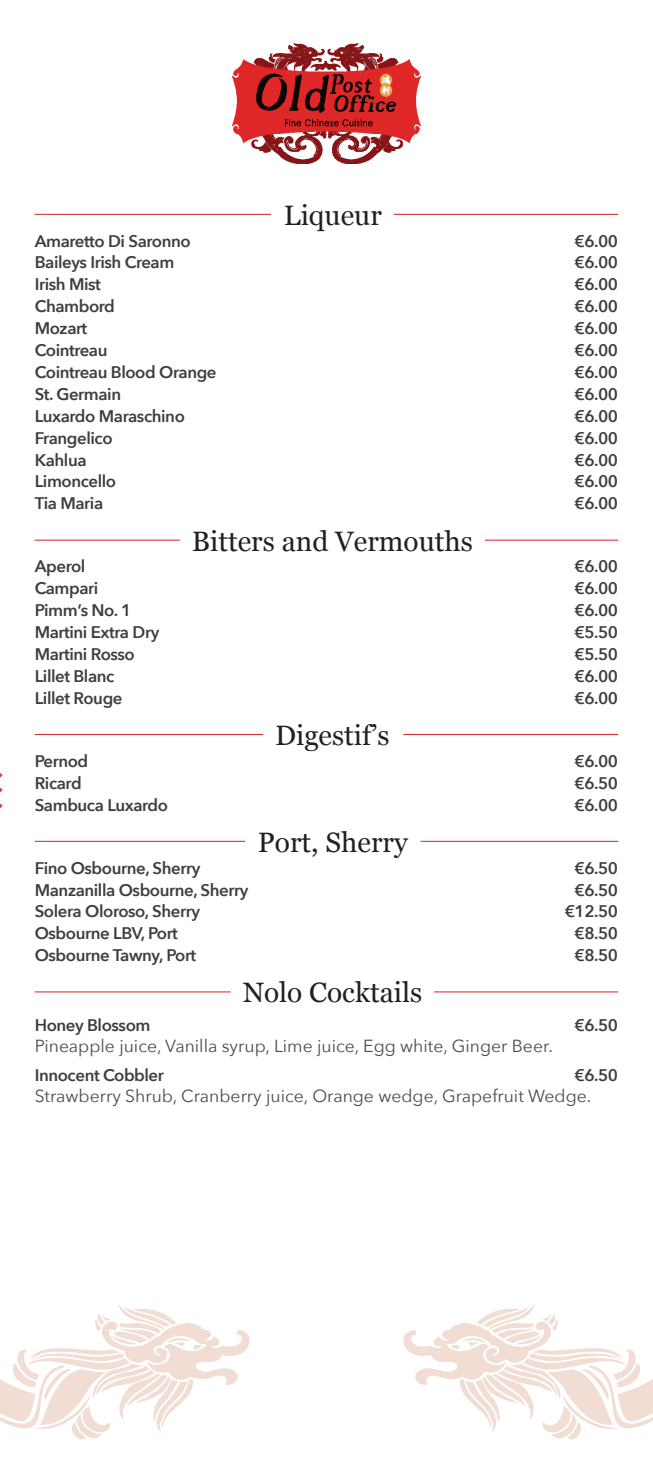
<style>
.page{position:relative;width:653px;height:1474px;background:#fff}
.page>*{position:absolute;margin:0;border:0;box-sizing:border-box;transform-origin:0 0}
.t1{font:28px "Georgia";color:#231f20}
.t2{font:17.5px "Avenir Next";color:#4b4c4d}
.t3{font:600 16.8px "Avenir Next";letter-spacing:-.025em;color:#3e3e3f}
</style>
<div class="page">
<img style="left:250px;top:43px;width:170px;height:121px">
<svg style="left:0;top:59px;width:250px;height:1381px"></svg>
<svg style="left:403px;top:1305px;width:249px;height:135px"></svg>
<hr style="left:35px;top:214px;width:583px;height:1px;background:#d1232a">
<div style="left:271px;top:206px;width:122px;height:16px;background:#fff"></div>
<hr style="left:35px;top:539px;width:583px;height:1px;background:#d1232a">
<div style="left:180px;top:532px;width:304px;height:16px;background:#fff"></div>
<hr style="left:35px;top:734px;width:583px;height:1px;background:#d1232a">
<div style="left:263px;top:726px;width:140px;height:16px;background:#fff"></div>
<hr style="left:35px;top:841px;width:583px;height:1px;background:#d1232a">
<div style="left:245px;top:833px;width:175px;height:16px;background:#fff"></div>
<hr style="left:35px;top:991px;width:583px;height:1px;background:#d1232a">
<div style="left:231px;top:983px;width:203px;height:16px;background:#fff"></div>
<h1 class="t1" style="left:284px;top:194px;width:99px">Liqueur</h1>
<p class="t3" style="left:35px;top:226px;width:157px">Amaretto Di Saronno</p>
<p class="t3" style="left:574px;top:226px;width:45px">€6.00</p>
<p class="t3" style="left:35px;top:248px;width:141px">Baileys Irish Cream</p>
<p class="t3" style="left:574px;top:248px;width:45px">€6.00</p>
<p class="t3" style="left:35px;top:270px;width:68px">Irish Mist</p>
<p class="t3" style="left:574px;top:270px;width:45px">€6.00</p>
<p class="t3" style="left:35px;top:292px;width:82px">Chambord</p>
<p class="t3" style="left:574px;top:292px;width:45px">€6.00</p>
<p class="t3" style="left:35px;top:314px;width:54px">Mozart</p>
<p class="t3" style="left:574px;top:314px;width:45px">€6.00</p>
<p class="t3" style="left:35px;top:336px;width:74px">Cointreau</p>
<p class="t3" style="left:574px;top:336px;width:45px">€6.00</p>
<p class="t3" style="left:35px;top:358px;width:183px">Cointreau Blood Orange</p>
<p class="t3" style="left:574px;top:358px;width:45px">€6.00</p>
<p class="t3" style="left:35px;top:379px;width:88px">St. Germain</p>
<p class="t3" style="left:574px;top:379px;width:45px">€6.00</p>
<p class="t3" style="left:35px;top:401px;width:152px">Luxardo Maraschino</p>
<p class="t3" style="left:574px;top:401px;width:45px">€6.00</p>
<p class="t3" style="left:35px;top:423px;width:79px">Frangelico</p>
<p class="t3" style="left:574px;top:423px;width:45px">€6.00</p>
<p class="t3" style="left:35px;top:445px;width:53px">Kahlua</p>
<p class="t3" style="left:574px;top:445px;width:45px">€6.00</p>
<p class="t3" style="left:35px;top:467px;width:83px">Limoncello</p>
<p class="t3" style="left:574px;top:467px;width:45px">€6.00</p>
<p class="t3" style="left:35px;top:489px;width:70px">Tia Maria</p>
<p class="t3" style="left:574px;top:489px;width:45px">€6.00</p>
<h1 class="t1" style="left:192px;top:520px;width:282px">Bitters and Vermouths</h1>
<p class="t3" style="left:35px;top:552px;width:52px">Aperol</p>
<p class="t3" style="left:574px;top:552px;width:45px">€6.00</p>
<p class="t3" style="left:35px;top:574px;width:65px">Campari</p>
<p class="t3" style="left:574px;top:574px;width:45px">€6.00</p>
<p class="t3" style="left:35px;top:596px;width:98px">Pimm’s No. 1</p>
<p class="t3" style="left:574px;top:596px;width:45px">€6.00</p>
<p class="t3" style="left:35px;top:618px;width:126px">Martini Extra Dry</p>
<p class="t3" style="left:574px;top:618px;width:45px">€5.50</p>
<p class="t3" style="left:35px;top:639px;width:102px">Martini Rosso</p>
<p class="t3" style="left:574px;top:639px;width:45px">€5.50</p>
<p class="t3" style="left:35px;top:661px;width:81px">Lillet Blanc</p>
<p class="t3" style="left:574px;top:661px;width:45px">€6.00</p>
<p class="t3" style="left:35px;top:683px;width:89px">Lillet Rouge</p>
<p class="t3" style="left:574px;top:683px;width:45px">€6.00</p>
<h1 class="t1" style="left:275px;top:714px;width:116px">Digestif’s</h1>
<p class="t3" style="left:35px;top:746px;width:55px">Pernod</p>
<p class="t3" style="left:574px;top:746px;width:45px">€6.00</p>
<p class="t3" style="left:35px;top:768px;width:48px">Ricard</p>
<p class="t3" style="left:574px;top:768px;width:45px">€6.50</p>
<p class="t3" style="left:35px;top:790px;width:135px">Sambuca Luxardo</p>
<p class="t3" style="left:574px;top:790px;width:45px">€6.00</p>
<h1 class="t1" style="left:258px;top:821px;width:151px">Port, Sherry</h1>
<p class="t3" style="left:35px;top:853px;width:167px">Fino Osbourne, Sherry</p>
<p class="t3" style="left:574px;top:853px;width:45px">€6.50</p>
<p class="t3" style="left:35px;top:875px;width:215px">Manzanilla Osbourne, Sherry</p>
<p class="t3" style="left:574px;top:875px;width:45px">€6.50</p>
<p class="t3" style="left:35px;top:897px;width:167px">Solera Oloroso, Sherry</p>
<p class="t3" style="left:564px;top:897px;width:55px">€12.50</p>
<p class="t3" style="left:35px;top:919px;width:145px">Osbourne LBV, Port</p>
<p class="t3" style="left:574px;top:919px;width:45px">€8.50</p>
<p class="t3" style="left:35px;top:940px;width:163px">Osbourne Tawny, Port</p>
<p class="t3" style="left:574px;top:940px;width:45px">€8.50</p>
<h1 class="t1" style="left:242px;top:972px;width:181px">Nolo Cocktails</h1>
<p class="t3" style="left:35px;top:1010px;width:117px">Honey Blossom</p>
<p class="t3" style="left:574px;top:1010px;width:45px">€6.50</p>
<p class="t2" style="left:35px;top:1031px;width:519px">Pineapple juice, Vanilla syrup, Lime juice, Egg white, Ginger Beer.</p>
<p class="t3" style="left:35px;top:1060px;width:131px">Innocent Cobbler</p>
<p class="t3" style="left:574px;top:1060px;width:45px">€6.50</p>
<p class="t2" style="left:35px;top:1081px;width:557px">Strawberry Shrub, Cranberry juice, Orange wedge, Grapefruit Wedge.</p>
</div>
